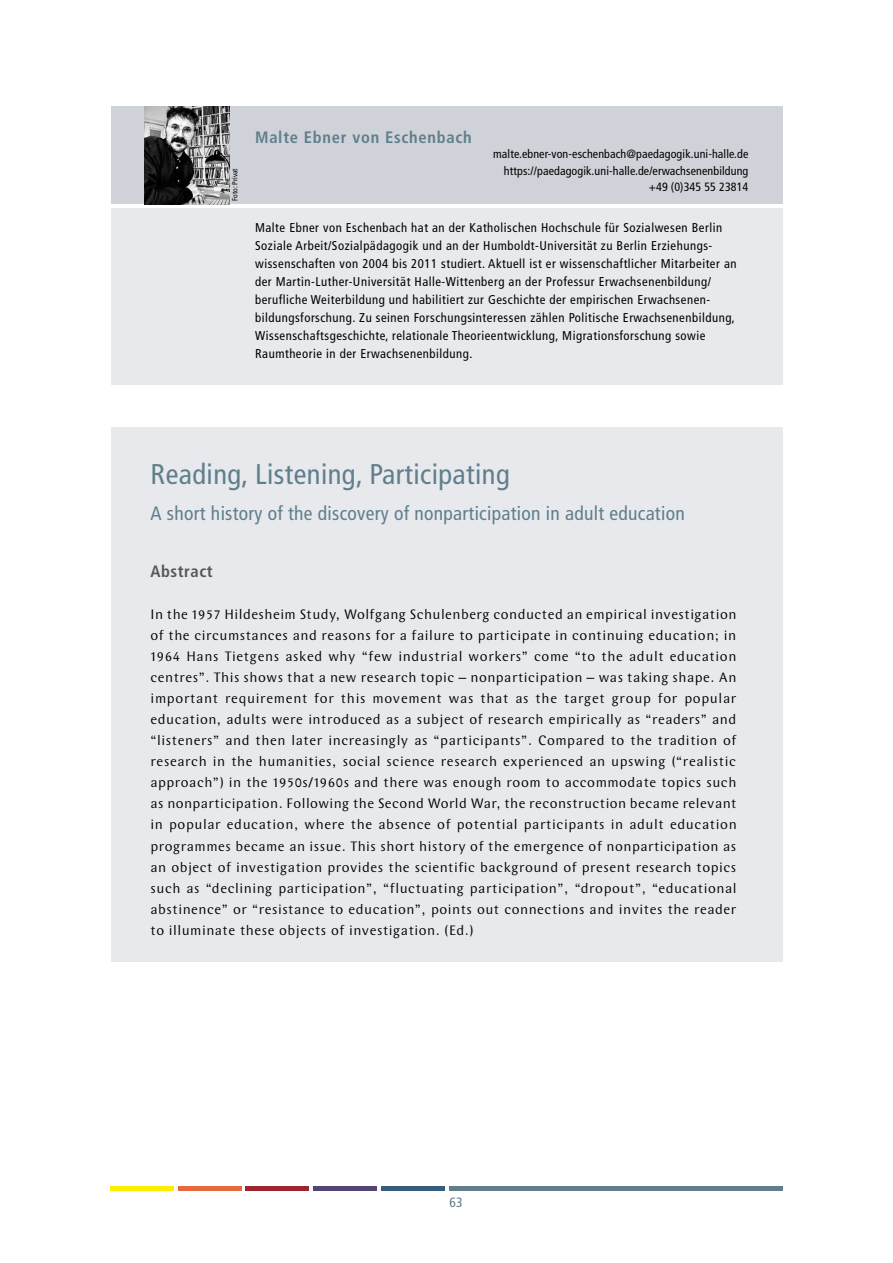
<style>
.page{position:relative;width:893px;height:1263px;background:#fff}
.page>*{position:absolute;margin:0;border:0;box-sizing:border-box;transform-origin:0 0}
.t1{font:condensed 28.5px "Frutiger LT Std";letter-spacing:.015em;color:#607e8c}
.t2{font:condensed 19.5px "Frutiger LT Std";letter-spacing:.015em;color:#607e8c}
.t3{font:700 condensed 16.5px "Frutiger LT Std";letter-spacing:.045em;color:#607e8c}
.t4{font:700 condensed 16.5px "Frutiger LT Std";letter-spacing:.035em;color:#565656}
.t5{font:14.25px/21px "Wunderlich OT";letter-spacing:.035em;color:#000;text-align:justify}
.t6{font:condensed 13.5px "Frutiger LT Std";color:#607e8c}
.CV{font:condensed 12.75px/18px "Frutiger LT Std";letter-spacing:.04em;color:#000}
.CV_Kontakt{font:condensed 12px/16.5px "Frutiger LT Std";letter-spacing:.01em;color:#000;text-align:right}
.t7{font:condensed 7.5px "Frutiger LT Std";letter-spacing:.005em;color:#000}
</style>
<div class="page">
<div style="left:111px;top:1186px;width:63px;height:5px;background:#ffed00"></div>
<div style="left:178px;top:1186px;width:64px;height:5px;background:#e7693d"></div>
<div style="left:246px;top:1186px;width:63px;height:5px;background:#9c2531"></div>
<div style="left:313px;top:1186px;width:64px;height:5px;background:#534574"></div>
<div style="left:381px;top:1186px;width:63px;height:5px;background:#355d7c"></div>
<div style="left:449px;top:1186px;width:333px;height:5px;background:#607e8c"></div>
<div style="left:111px;top:106px;width:671px;height:98px;background:#cfd3d9"></div>
<div style="left:111px;top:208px;width:671px;height:177px;background:#e7e9ec"></div>
<img style="left:144px;top:106px;width:85px;height:98px">
<div style="left:111px;top:428px;width:671px;height:534px;background:#e7e9ec"></div>
<p class="t7" style="left:230px;top:201px;width:34px;rotate:-90deg">Foto: Privat</p>
<p class="t3" style="left:255px;top:128px;width:218px">Malte Ebner von Eschenbach</p>
<p class="CV_Kontakt" style="left:493px;top:146px;width:257px">malte.ebner-von-eschenbach@paedagogik.uni-halle.de</p>
<p class="CV_Kontakt" style="left:504px;top:163px;width:246px">https://paedagogik.uni-halle.de/erwachsenenbildung +49 (0)345 55 23814</p>
<p class="CV" style="left:255px;top:218px;width:483px">Malte Ebner von Eschenbach hat an der Katholischen Hochschule für Sozialwesen Berlin Soziale Arbeit/Sozialpädagogik und an der Humboldt-Universität zu Berlin Erziehungs&shy;wissenschaften von 2004 bis 2011 studiert. Aktuell ist er wissenschaftlicher Mitarbeiter an der Martin-Luther-Universität Halle-Wittenberg an der Professur Erwachsenenbildung/ berufliche Weiterbildung und habilitiert zur Geschichte der empirischen Erwachsenen&shy;bildungsforschung. Zu seinen Forschungsinteressen zählen Politische Erwachsenenbildung, Wissenschaftsgeschichte, relationale Theorieentwicklung, Migrationsforschung sowie Raumtheorie in der Erwachsenenbildung.</p>
<h1 class="t1" style="left:151px;top:458px;width:361px">Reading, Listening, Participating</h1>
<h2 class="t2" style="left:151px;top:502px;width:536px">A short history of the discovery of nonparticipation in adult education</h2>
<p class="t4" style="left:151px;top:562px;width:64px">Abstract</p>
<p class="t5" style="left:151px;top:604px;width:588px">In the 1957 Hildesheim Study, Wolfgang Schulenberg conducted an empirical investigation of the circumstances and reasons for a failure to participate in continuing education; in 1964 Hans Tietgens asked why “few industrial workers” come “to the adult education centres”. This shows that a new research topic – nonparticipation – was taking shape. An important requirement for this movement was that as the target group for popular education, adults were introduced as a subject of research empirically as “readers” and “listeners” and then later increasingly as “participants”. Compared to the tradition of research in the humanities, social science research experienced an upswing (“realistic approach”) in the 1950s/1960s and there was enough room to accommodate topics such as nonparticipation. Following the Second World War, the reconstruction became relevant in popular education, where the absence of potential participants in adult education programmes became an issue. This short history of the emergence of nonparticipation as an object of investigation provides the scientific background of present research topics such as “declining participation”, “fluctuating participation”, “dropout”, “educational abstinence” or “resistance to education”, points out connections and invites the reader to illuminate these objects of investigation. (Ed.)</p>
<p class="t6" style="left:449px;top:1195px;width:15px">63</p>
</div>
